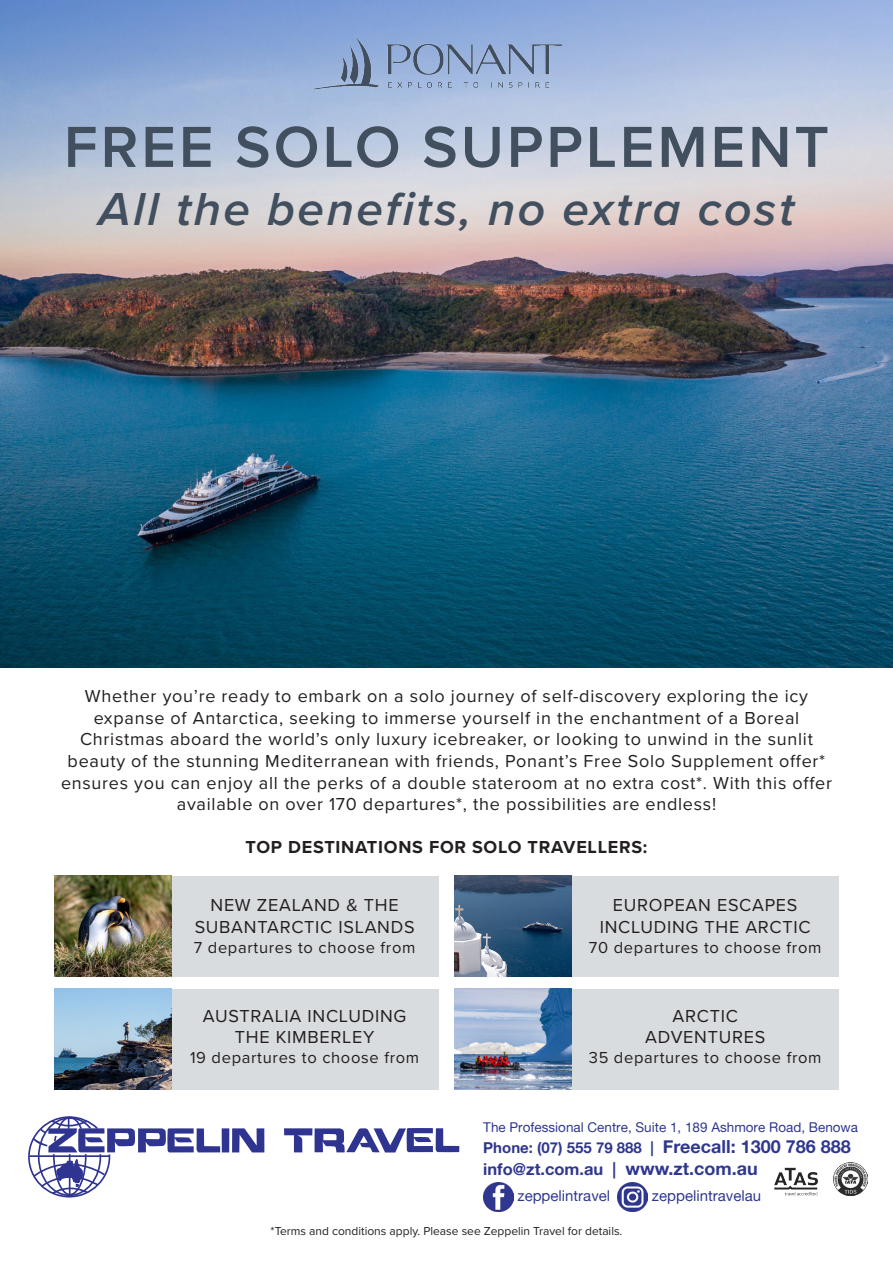
<style>
.page{position:relative;width:893px;height:1263px;background:#fff}
.page>*{position:absolute;margin:0;border:0;box-sizing:border-box;transform-origin:0 0}
.t1{font:600 60px "Proxima Nova";letter-spacing:.05em;color:#414f5f}
.t2{font:italic 600 48px "Proxima Nova";letter-spacing:.05em;color:#414f5f}
.t3{font:18px/21.6px "Proxima Nova";letter-spacing:.04em;color:#231f20;text-align:center}
.t4{font:700 18px "Proxima Nova";letter-spacing:.04em;color:#231f20}
.t5{font:16.5px "Proxima Nova";letter-spacing:.04em;color:#231f20}
.t6{font:16.5px "Alte Haas Grotesk Bold";color:#2f378e}
.t7{font:15px "Alte Haas Grotesk Bold";color:#2f378e}
.t8{font:15px "Alte Haas Grotesk";color:#2f378e}
.t9{font:13.5px "Alte Haas Grotesk";color:#2f378e}
.t10{font:12px "Proxima Nova";color:#231f20}
.s1{font-size:18px}
</style>
<div class="page">
<div style="left:222px;top:1128px;width:7px;height:24px;background:#2e3490"></div>
<svg style="left:232px;top:1128px;width:32px;height:24px"></svg>
<svg style="left:284px;top:1128px;width:175px;height:24px"></svg>
<svg style="left:28px;top:1116px;width:192px;height:82px"></svg>
<img style="left:834px;top:1162px;width:33px;height:34px">
<img style="left:774px;top:1167px;width:44px;height:29px">
<img style="left:483px;top:1182px;width:30px;height:30px">
<img style="left:618px;top:1182px;width:29px;height:30px">
<img style="left:0;top:0;width:893px;height:668px">
<img style="left:296px;top:10px;width:301px;height:109px">
<div style="left:171px;top:876px;width:268px;height:100px;background:#d9dcdf"></div>
<div style="left:571px;top:876px;width:268px;height:100px;background:#d9dcdf"></div>
<div style="left:171px;top:989px;width:268px;height:100px;background:#d9dcdf"></div>
<div style="left:571px;top:989px;width:268px;height:100px;background:#d9dcdf"></div>
<img style="left:54px;top:876px;width:117px;height:100px">
<img style="left:54px;top:989px;width:117px;height:100px">
<img style="left:454px;top:876px;width:117px;height:100px">
<img style="left:454px;top:989px;width:117px;height:100px">
<p class="t1" style="left:64px;top:102px;width:767px">FREE SOLO SUPPLEMENT</p>
<p class="t2" style="left:99px;top:173px;width:697px">All the benefits, no extra cost</p>
<p class="t3" style="left:61px;top:684px;width:772px">Whether you’re ready to embark on a solo journey of self-discovery exploring the icy expanse of Antarctica, seeking to immerse yourself in the enchantment of a Boreal Christmas aboard the world’s only luxury icebreaker, or looking to unwind in the sunlit beauty of the stunning Mediterranean with friends, Ponant’s Free Solo Supplement offer* ensures you can enjoy all the perks of a double stateroom at no extra cost*. With this offer available on over 170 departures*, the possibilities are endless!</p>
<p class="t4" style="left:246px;top:834px;width:403px">TOP DESTINATIONS FOR SOLO TRAVELLERS:</p>
<p class="t3" style="left:195px;top:894px;width:221px">NEW ZEALAND &amp; THE<br>SUBANTARCTIC ISLANDS</p>
<p class="t5" style="left:194px;top:935px;width:223px">7 departures to choose from</p>
<p class="t3" style="left:203px;top:1004px;width:205px">AUSTRALIA INCLUDING</p>
<p class="t3" style="left:235px;top:1026px;width:141px">THE KIMBERLEY</p>
<p class="t5" style="left:190px;top:1045px;width:231px">19 departures to choose from</p>
<p class="t3" style="left:600px;top:894px;width:212px">EUROPEAN ESCAPES<br>INCLUDING THE ARCTIC</p>
<p class="t5" style="left:589px;top:935px;width:234px">70 departures to choose from</p>
<p class="t3" style="left:645px;top:1004px;width:121px">ARCTIC<br>ADVENTURES</p>
<p class="t5" style="left:589px;top:1045px;width:234px">35 departures to choose from</p>
<p class="t9" style="left:483px;top:1119px;width:376px">The Professional Centre, Suite 1, 189 Ashmore Road, Benowa</p>
<p class="t7" style="left:483px;top:1138px;width:369px">Phone: (07) 555 79 888 | <span class="s1">Freecall: 1300 786 888</span></p>
<p class="t6" style="left:483px;top:1159px;width:276px">info@zt.com.au | <span class="s1">www.zt.com.au</span></p>
<p class="t8" style="left:517px;top:1187px;width:94px">zeppelintravel</p>
<p class="t8" style="left:652px;top:1187px;width:111px">zeppelintravelau</p>
<p class="t10" style="left:271px;top:1222px;width:353px">*Terms and conditions apply. Please see Zeppelin Travel for details.</p>
</div>
